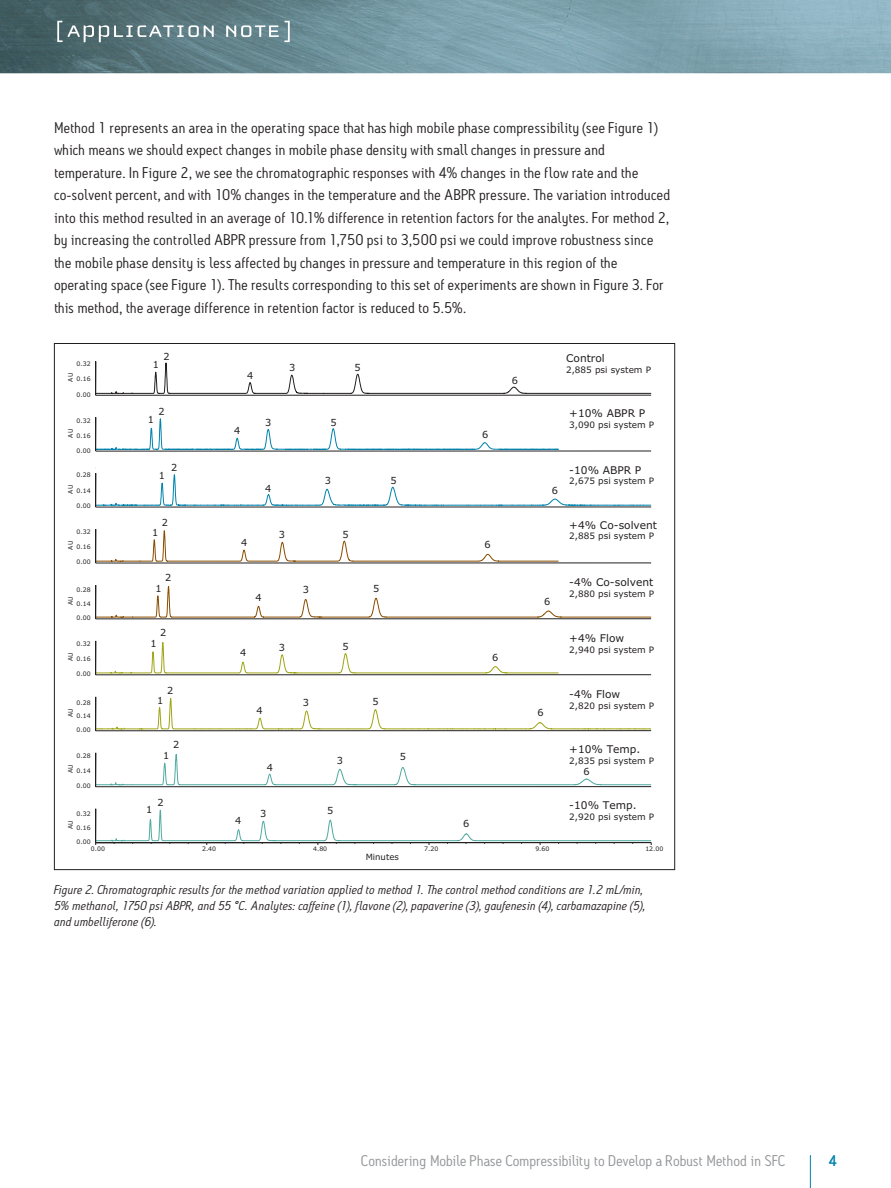
<style>
.page{position:relative;width:891px;height:1188px;background:#fff}
.page>*{position:absolute;margin:0;border:0;box-sizing:border-box;transform-origin:0 0}
.t1{font:15px/22.5px "Antitled OT";letter-spacing:.02em;color:#231f20;scale:1.05 1}
.t2{font:15px "Antitled OT";letter-spacing:.01em;color:#939598;scale:1.05 1}
.t3{font:500 15px "Antitled OT";color:#0083ad;scale:1.05 1}
.t4{font:italic 12.3px/15.8px "Antitled OT";letter-spacing:.02em;color:#231f20;scale:1.05 1}
.t5{font:10.65px "Verdana";color:#231f20}
.t6{font:9.75px "Verdana";color:#231f20}
.t7{font:8.85px "Verdana";color:#231f20}
.t8{font:8.55px "Verdana";color:#231f20}
.t9{font:6.15px "Verdana";color:#231f20}
</style>
<div class="page">
<hr style="left:810px;top:1155px;width:1px;height:33px;background:#0083ad">
<img style="left:0;top:0;width:891px;height:73px">
<svg style="left:57px;top:21px;width:157px;height:21px;background:#738b8f"></svg>
<svg style="left:226px;top:21px;width:64px;height:21px"></svg>
<svg style="left:95px;top:361px;width:557px;height:35px"></svg>
<hr style="left:96px;top:451px;width:555px;height:1px;background:#231f20">
<hr style="left:96px;top:562px;width:555px;height:1px;background:#231f20">
<hr style="left:96px;top:674px;width:555px;height:1px;background:#231f20">
<hr style="left:95px;top:361px;width:1px;height:34px;background:#231f20">
<svg style="left:95px;top:417px;width:464px;height:35px"></svg>
<svg style="left:95px;top:468px;width:557px;height:40px"></svg>
<hr style="left:95px;top:529px;width:1px;height:34px;background:#231f20">
<svg style="left:95px;top:530px;width:464px;height:34px"></svg>
<svg style="left:95px;top:585px;width:557px;height:35px"></svg>
<svg style="left:95px;top:640px;width:464px;height:35px"></svg>
<svg style="left:95px;top:696px;width:557px;height:35px"></svg>
<svg style="left:95px;top:752px;width:557px;height:36px"></svg>
<svg style="left:95px;top:808px;width:557px;height:37px"></svg>
<p class="t1" style="left:54px;top:116px;width:588px">Method 1 represents an area in the operating space that has high mobile phase compressibility (see Figure 1) which means we should expect changes in mobile phase density with small changes in pressure and temperature. In Figure 2, we see the chromatographic responses with 4% changes in the flow rate and the co-solvent percent, and with 10% changes in the temperature and the ABPR pressure. The variation introduced into this method resulted in an average of 10.1% difference in retention factors for the analytes. For method 2, by increasing the controlled ABPR pressure from 1,750 psi to 3,500 psi we could improve robustness since the mobile phase density is less affected by changes in pressure and temperature in this region of the operating space (see Figure 1). The results corresponding to this set of experiments are shown in Figure 3. For this method, the average difference in retention factor is reduced to 5.5%.</p>
<p class="t9" style="left:77px;top:360px;width:16px">0.32</p>
<p class="t9" style="left:67px;top:382px;width:10px;rotate:-90deg">AU</p>
<p class="t9" style="left:77px;top:375px;width:16px">0.16</p>
<p class="t9" style="left:77px;top:390px;width:16px">0.00</p>
<p class="t9" style="left:77px;top:417px;width:16px">0.32</p>
<p class="t9" style="left:67px;top:438px;width:10px;rotate:-90deg">AU</p>
<p class="t9" style="left:77px;top:431px;width:16px">0.16</p>
<p class="t9" style="left:77px;top:446px;width:16px">0.00</p>
<p class="t9" style="left:77px;top:471px;width:16px">0.28</p>
<p class="t9" style="left:67px;top:494px;width:10px;rotate:-90deg">AU</p>
<p class="t9" style="left:77px;top:487px;width:16px">0.14</p>
<p class="t9" style="left:77px;top:502px;width:16px">0.00</p>
<p class="t9" style="left:77px;top:528px;width:16px">0.32</p>
<p class="t9" style="left:67px;top:550px;width:10px;rotate:-90deg">AU</p>
<p class="t9" style="left:77px;top:543px;width:16px">0.16</p>
<p class="t9" style="left:77px;top:558px;width:16px">0.00</p>
<p class="t9" style="left:77px;top:586px;width:16px">0.28</p>
<p class="t9" style="left:67px;top:605px;width:10px;rotate:-90deg">AU</p>
<p class="t9" style="left:77px;top:600px;width:16px">0.14</p>
<p class="t9" style="left:77px;top:614px;width:16px">0.00</p>
<p class="t9" style="left:77px;top:639px;width:16px">0.32</p>
<p class="t9" style="left:67px;top:661px;width:10px;rotate:-90deg">AU</p>
<p class="t9" style="left:77px;top:655px;width:16px">0.16</p>
<p class="t9" style="left:77px;top:670px;width:16px">0.00</p>
<p class="t9" style="left:77px;top:698px;width:16px">0.28</p>
<p class="t9" style="left:67px;top:717px;width:10px;rotate:-90deg">AU</p>
<p class="t9" style="left:77px;top:712px;width:16px">0.14</p>
<p class="t9" style="left:77px;top:726px;width:16px">0.00</p>
<p class="t9" style="left:77px;top:752px;width:16px">0.28</p>
<p class="t9" style="left:67px;top:773px;width:10px;rotate:-90deg">AU</p>
<p class="t9" style="left:77px;top:767px;width:16px">0.14</p>
<p class="t9" style="left:77px;top:782px;width:16px">0.00</p>
<p class="t9" style="left:77px;top:810px;width:16px">0.32</p>
<p class="t9" style="left:67px;top:829px;width:10px;rotate:-90deg">AU</p>
<p class="t9" style="left:77px;top:824px;width:16px">0.16</p>
<p class="t6" style="left:164px;top:350px;width:8px">2</p>
<p class="t6" style="left:153px;top:358px;width:8px">1</p>
<p class="t6" style="left:159px;top:405px;width:8px">2</p>
<p class="t6" style="left:148px;top:413px;width:8px">1</p>
<p class="t6" style="left:171px;top:461px;width:8px">2</p>
<p class="t6" style="left:159px;top:469px;width:8px">1</p>
<p class="t6" style="left:162px;top:516px;width:8px">2</p>
<p class="t6" style="left:152px;top:526px;width:8px">1</p>
<p class="t6" style="left:165px;top:571px;width:8px">2</p>
<p class="t6" style="left:156px;top:582px;width:8px">1</p>
<p class="t6" style="left:160px;top:627px;width:8px">2</p>
<p class="t6" style="left:150px;top:637px;width:8px">1</p>
<p class="t6" style="left:167px;top:684px;width:8px">2</p>
<p class="t6" style="left:157px;top:694px;width:8px">1</p>
<p class="t6" style="left:173px;top:738px;width:8px">2</p>
<p class="t6" style="left:163px;top:749px;width:8px">1</p>
<p class="t6" style="left:158px;top:796px;width:8px">2</p>
<p class="t6" style="left:146px;top:804px;width:8px">1</p>
<p class="t6" style="left:247px;top:369px;width:8px">4</p>
<p class="t6" style="left:234px;top:424px;width:8px">4</p>
<p class="t6" style="left:265px;top:416px;width:8px">3</p>
<p class="t6" style="left:289px;top:362px;width:8px">3</p>
<p class="t6" style="left:241px;top:537px;width:8px">4</p>
<p class="t6" style="left:265px;top:482px;width:8px">4</p>
<p class="t6" style="left:279px;top:529px;width:8px">3</p>
<p class="t6" style="left:256px;top:591px;width:8px">4</p>
<p class="t6" style="left:240px;top:647px;width:8px">4</p>
<p class="t6" style="left:279px;top:641px;width:8px">3</p>
<p class="t6" style="left:256px;top:705px;width:8px">4</p>
<p class="t6" style="left:303px;top:583px;width:8px">3</p>
<p class="t6" style="left:303px;top:697px;width:8px">3</p>
<p class="t6" style="left:235px;top:815px;width:8px">4</p>
<p class="t6" style="left:267px;top:761px;width:8px">4</p>
<p class="t6" style="left:260px;top:807px;width:8px">3</p>
<p class="t6" style="left:331px;top:416px;width:8px">5</p>
<p class="t6" style="left:355px;top:362px;width:8px">5</p>
<p class="t6" style="left:325px;top:474px;width:8px">3</p>
<p class="t6" style="left:343px;top:528px;width:8px">5</p>
<p class="t6" style="left:390px;top:474px;width:8px">5</p>
<p class="t6" style="left:373px;top:582px;width:8px">5</p>
<p class="t6" style="left:343px;top:640px;width:8px">5</p>
<p class="t6" style="left:337px;top:754px;width:8px">3</p>
<p class="t6" style="left:327px;top:804px;width:8px">5</p>
<p class="t6" style="left:372px;top:695px;width:8px">5</p>
<p class="t6" style="left:400px;top:750px;width:8px">5</p>
<p class="t6" style="left:482px;top:429px;width:8px">6</p>
<p class="t6" style="left:512px;top:374px;width:8px">6</p>
<p class="t6" style="left:485px;top:539px;width:8px">6</p>
<p class="t6" style="left:492px;top:651px;width:8px">6</p>
<p class="t6" style="left:463px;top:817px;width:8px">6</p>
<p class="t6" style="left:552px;top:484px;width:8px">6</p>
<p class="t6" style="left:544px;top:595px;width:8px">6</p>
<p class="t6" style="left:537px;top:707px;width:8px">6</p>
<p class="t5" style="left:566px;top:351px;width:40px">Control</p>
<p class="t7" style="left:566px;top:364px;width:86px">2,885 psi system P</p>
<p class="t5" style="left:569px;top:406px;width:77px">+10% ABPR P</p>
<p class="t7" style="left:569px;top:419px;width:86px">3,090 psi system P</p>
<p class="t5" style="left:569px;top:463px;width:74px">-10% ABPR P</p>
<p class="t7" style="left:569px;top:475px;width:86px">2,675 psi system P</p>
<p class="t5" style="left:569px;top:518px;width:89px">+4% Co-solvent</p>
<p class="t7" style="left:569px;top:531px;width:86px">2,885 psi system P</p>
<p class="t5" style="left:569px;top:576px;width:85px">-4% Co-solvent</p>
<p class="t7" style="left:569px;top:588px;width:86px">2,880 psi system P</p>
<p class="t5" style="left:569px;top:632px;width:56px">+4% Flow</p>
<p class="t7" style="left:569px;top:644px;width:86px">2,940 psi system P</p>
<p class="t5" style="left:569px;top:687px;width:52px">-4% Flow</p>
<p class="t7" style="left:569px;top:700px;width:86px">2,820 psi system P</p>
<p class="t5" style="left:569px;top:742px;width:73px">+10% Temp.</p>
<p class="t7" style="left:569px;top:755px;width:86px">2,835 psi system P</p>
<p class="t5" style="left:569px;top:799px;width:69px">-10% Temp.</p>
<p class="t7" style="left:569px;top:811px;width:86px">2,920 psi system P</p>
<p class="t6" style="left:584px;top:766px;width:8px">6</p>
<p class="t9" style="left:77px;top:838px;width:16px">0.00</p>
<p class="t9" style="left:91px;top:845px;width:16px">0.00</p>
<p class="t9" style="left:202px;top:845px;width:16px">2.40</p>
<p class="t9" style="left:313px;top:845px;width:16px">4.80</p>
<p class="t9" style="left:424px;top:845px;width:16px">7.20</p>
<p class="t9" style="left:535px;top:845px;width:16px">9.60</p>
<p class="t9" style="left:645px;top:845px;width:20px">12.00</p>
<p class="t8" style="left:366px;top:852px;width:35px">Minutes</p>
<p class="t4" style="left:54px;top:882px;width:565px">Figure 2. Chromatographic results for the method variation applied to method 1. The control method conditions are 1.2 mL/min,<br>5% methanol, 1750 psi ABPR, and 55 °C. Analytes: caffeine (1), flavone (2), papaverine (3), gaufenesin (4), carbamazapine (5), and umbelliferone (6).</p>
<p class="t2" style="left:361px;top:1151px;width:405px">Considering Mobile Phase Compressibility to Develop a Robust Method in SFC</p>
<p class="t3" style="left:829px;top:1151px;width:10px">4</p>
</div>
